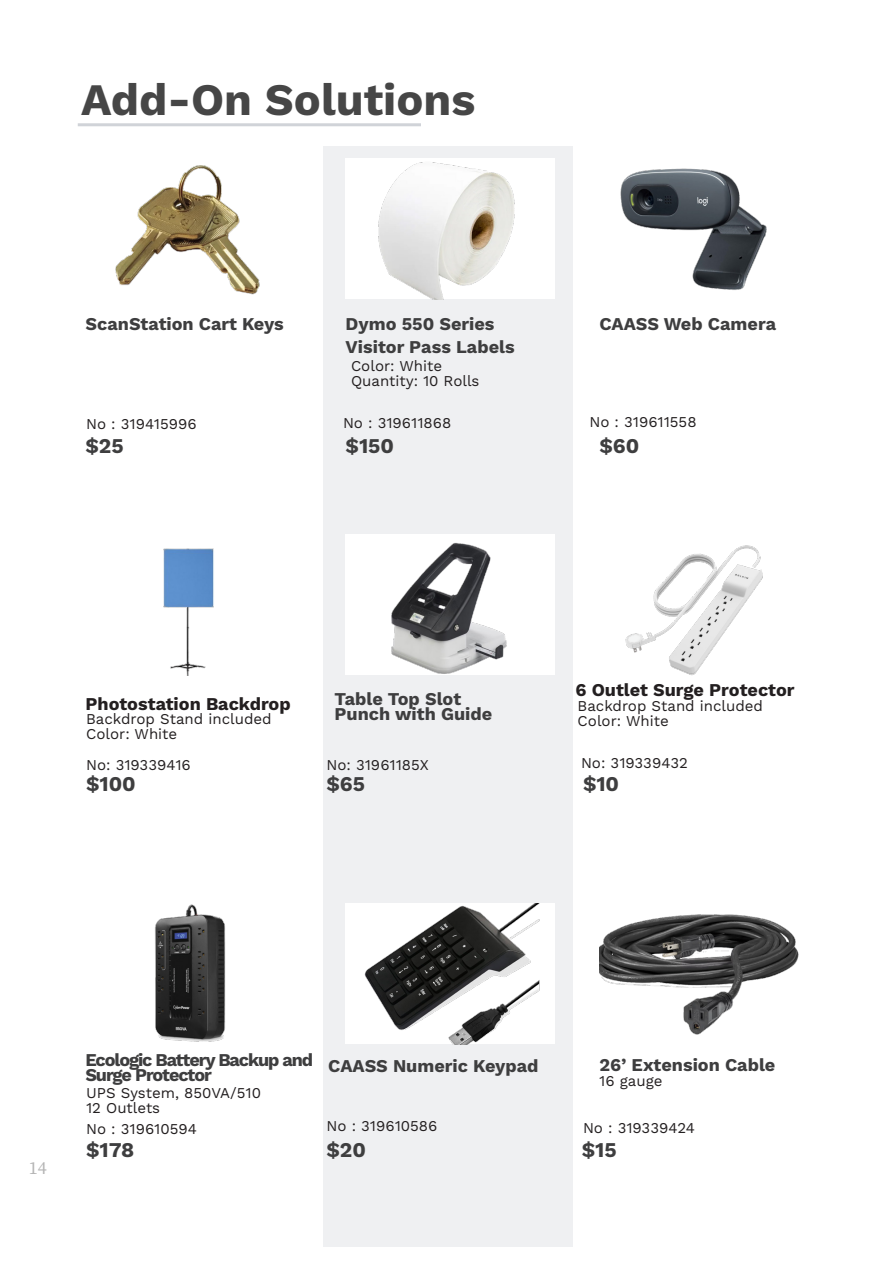
<style>
.page{position:relative;width:893px;height:1263px;background:#fff}
.page>*{position:absolute;margin:0;border:0;box-sizing:border-box;transform-origin:0 0}
.Paragraph_Style_15{font:700 45px "Work Sans";color:#464646}
.Paragraph_Style_21{font:700 21px "Work Sans";color:#3e3e3f}
.Paragraph_Style_23{font:700 18px "Work Sans";color:#3e3e3f}
.Paragraph_Style_22{font:700 18px "Work Sans";color:#231f20}
.Paragraph_Style_23-2{font:700 18px/15px "Work Sans";letter-spacing:-.06em;color:#3e3e3f}
.t1{font:18px "Source Serif Pro";color:#b5b5b5}
.Paragraph_Style_20{font:15px "Work Sans";color:#231f20}
</style>
<div class="page">
<img style="left:155px;top:904px;width:71px;height:138px">
<img style="left:599px;top:914px;width:200px;height:121px">
<img style="left:115px;top:165px;width:145px;height:130px">
<img style="left:621px;top:168px;width:146px;height:122px">
<img style="left:163px;top:548px;width:51px;height:127px">
<img style="left:625px;top:545px;width:138px;height:130px">
<div style="left:323px;top:146px;width:249px;height:1101px;background:#eff0f2"></div>
<div style="left:346px;top:903px;width:209px;height:141px;background:#fff"></div>
<img style="left:364px;top:903px;width:176px;height:141px">
<div style="left:346px;top:158px;width:209px;height:141px;background:#fff"></div>
<img style="left:378px;top:162px;width:137px;height:137px">
<div style="left:346px;top:534px;width:209px;height:141px;background:#fff"></div>
<img style="left:391px;top:542px;width:116px;height:132px">
<hr style="left:78px;top:123px;width:343px;height:3px;background:#d0d3d8">
<p class="Paragraph_Style_15" style="left:81px;top:74px;width:396px">Add-On Solutions</p>
<p class="Paragraph_Style_23" style="left:86px;top:313px;width:200px">ScanStation Cart Keys</p>
<p class="Paragraph_Style_23" style="left:599px;top:313px;width:178px">CAASS Web Camera</p>
<p class="Paragraph_Style_23" style="left:346px;top:313px;width:150px">Dymo 550 Series</p>
<p class="Paragraph_Style_23" style="left:346px;top:336px;width:171px">Visitor Pass Labels</p>
<p class="Paragraph_Style_20" style="left:351px;top:357px;width:93px">Color: White</p>
<p class="Paragraph_Style_20" style="left:351px;top:372px;width:130px">Quantity: 10 Rolls</p>
<p class="Paragraph_Style_20" style="left:86px;top:415px;width:112px">No : 319415996</p>
<p class="Paragraph_Style_20" style="left:589px;top:413px;width:109px">No : 319611558</p>
<p class="Paragraph_Style_20" style="left:343px;top:414px;width:110px">No : 319611868</p>
<p class="Paragraph_Style_21" style="left:86px;top:433px;width:40px">$25</p>
<p class="Paragraph_Style_21" style="left:599px;top:433px;width:41px">$60</p>
<p class="Paragraph_Style_21" style="left:346px;top:433px;width:50px">$150</p>
<p class="Paragraph_Style_22" style="left:86px;top:694px;width:207px">Photostation Backdrop</p>
<p class="Paragraph_Style_20" style="left:86px;top:710px;width:187px">Backdrop Stand included</p>
<p class="Paragraph_Style_20" style="left:86px;top:725px;width:93px">Color: White</p>
<p class="Paragraph_Style_23" style="left:335px;top:688px;width:128px">Table Top Slot</p>
<p class="Paragraph_Style_23" style="left:335px;top:703px;width:159px">Punch with Guide</p>
<p class="Paragraph_Style_22" style="left:575px;top:679px;width:221px">6 Outlet Surge Protector</p>
<p class="Paragraph_Style_20" style="left:578px;top:697px;width:187px">Backdrop Stand included</p>
<p class="Paragraph_Style_20" style="left:578px;top:712px;width:93px">Color: White</p>
<p class="Paragraph_Style_20" style="left:86px;top:756px;width:106px">No: 319339416</p>
<p class="Paragraph_Style_20" style="left:327px;top:756px;width:104px">No: 31961185X</p>
<p class="Paragraph_Style_20" style="left:581px;top:754px;width:108px">No: 319339432</p>
<p class="Paragraph_Style_21" style="left:86px;top:772px;width:51px">$100</p>
<p class="Paragraph_Style_21" style="left:327px;top:772px;width:40px">$65</p>
<p class="Paragraph_Style_21" style="left:583px;top:772px;width:38px">$10</p>
<p class="t1" style="left:29px;top:1156px;width:19px">14</p>
<p class="Paragraph_Style_23-2" style="left:86px;top:1054px;width:229px">Ecologic Battery Backup and<br>Surge Protector</p>
<p class="Paragraph_Style_23" style="left:599px;top:1054px;width:178px">26’ Extension Cable</p>
<p class="Paragraph_Style_23" style="left:328px;top:1055px;width:212px">CAASS Numeric Keypad</p>
<p class="Paragraph_Style_20" style="left:599px;top:1072px;width:65px">16 gauge</p>
<p class="Paragraph_Style_20" style="left:86px;top:1084px;width:176px">UPS System, 850VA/510</p>
<p class="Paragraph_Style_20" style="left:86px;top:1099px;width:76px">12 Outlets</p>
<p class="Paragraph_Style_20" style="left:327px;top:1117px;width:112px">No : 319610586</p>
<p class="Paragraph_Style_20" style="left:86px;top:1120px;width:112px">No : 319610594</p>
<p class="Paragraph_Style_20" style="left:583px;top:1119px;width:114px">No : 319339424</p>
<p class="Paragraph_Style_21" style="left:86px;top:1138px;width:50px">$178</p>
<p class="Paragraph_Style_21" style="left:582px;top:1138px;width:36px">$15</p>
<p class="Paragraph_Style_21" style="left:327px;top:1138px;width:41px">$20</p>
</div>
